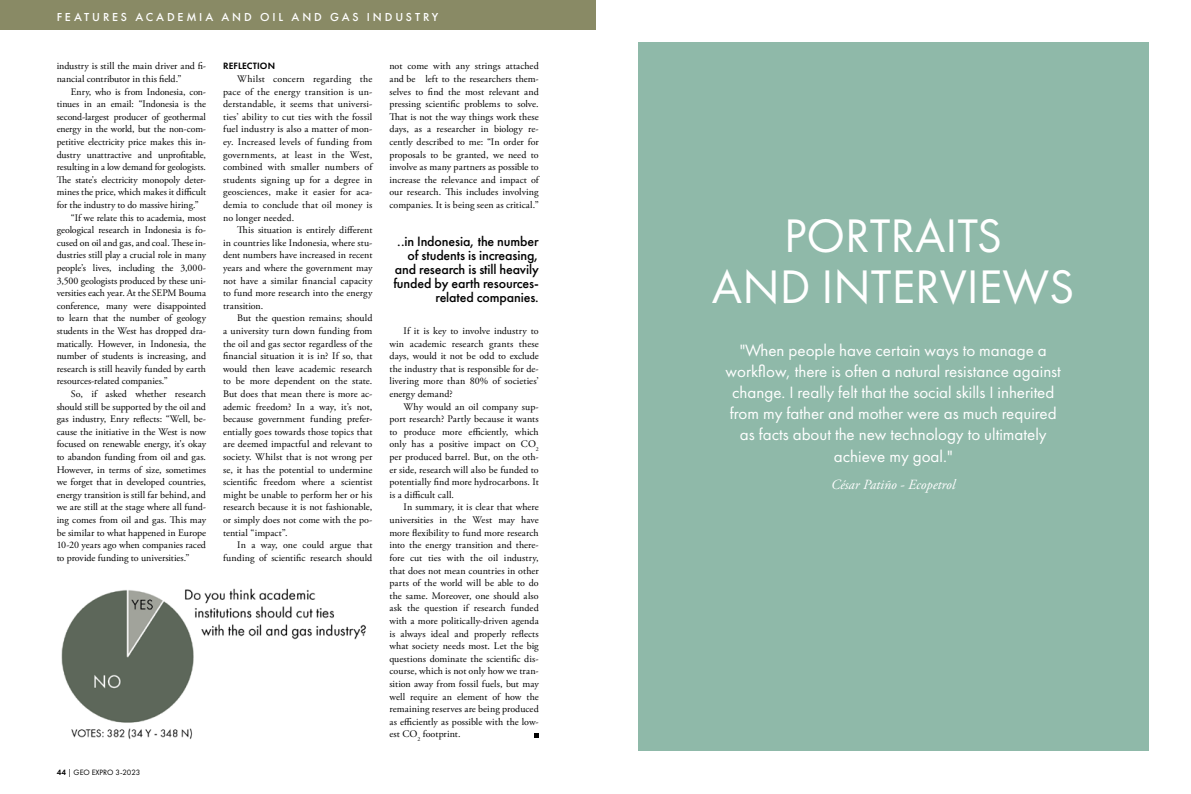
<style>
.page{position:relative;width:1191px;height:794px;background:#fff}
.page>*{position:absolute;margin:0;border:0;box-sizing:border-box;transform-origin:0 0}
.t1{font:48.8px/51px "Futura PT";color:#fff;text-align:center}
.t2{font:17px/21.2px "Futura PT";color:#fff;text-align:center}
.t3{font:500 14px/14px "Futura PT";letter-spacing:-.01em;color:#000;text-align:right}
.t4{font:italic 14px "Adobe Garamond Pro";color:#fff}
.t5{font:500 12px "Futura PT";letter-spacing:.235em;color:#fff}
.t6{font:10px/12.6px "Adobe Garamond Pro";color:#000;text-align:justify}
.t7{font:600 9.5px "Futura PT";letter-spacing:.01em;color:#000}
.t8{font:8px "Futura PT";color:#000}
.s1{font-weight:600}
</style>
<div class="page">
<div style="left:0;top:0;width:595px;height:29px;background:#898a65"></div>
<div style="left:638px;top:43px;width:510px;height:708px;background:#8fb9a9"></div>
<svg style="left:534px;top:733px;width:5px;height:4px"></svg>
<img style="left:61px;top:588px;width:305px;height:151px">
<p class="t5" style="left:57px;top:10px;width:105px">LOREM YPSUM</p>
<p class="t5" style="left:57px;top:10px;width:383px">FEATURES ACADEMIA AND OIL AND GAS INDUSTRY</p>
<p class="t5" style="left:135px;top:10px;width:28px">XXX</p>
<p class="t6" style="left:57px;top:60px;width:151px">industry is still the main driver and fi&shy;nancial contributor in this field.”</p>
<p class="t6" style="left:71px;top:85px;width:137px">Enry, who is from Indonesia, con-</p>
<p class="t6" style="left:57px;top:98px;width:151px">tinues in an email: “Indonesia is the</p>
<p class="t6" style="left:57px;top:111px;width:151px">second-largest producer of geothermal</p>
<p class="t6" style="left:57px;top:123px;width:151px">energy in the world, but the non-com-</p>
<p class="t6" style="left:57px;top:136px;width:151px">petitive electricity price makes this in-</p>
<p class="t6" style="left:57px;top:148px;width:151px">dustry unattractive and unprofitable,</p>
<p class="t6" style="left:57px;top:161px;width:151px">resulting in a low demand for geologists.</p>
<p class="t6" style="left:57px;top:174px;width:151px">The state's electricity monopoly deter-</p>
<p class="t6" style="left:57px;top:186px;width:151px">mines the price, which makes it difficult</p>
<p class="t6" style="left:57px;top:199px;width:143px">for the industry to do massive hiring.”</p>
<p class="t6" style="left:71px;top:211px;width:137px">“If we relate this to academia, most</p>
<p class="t6" style="left:57px;top:224px;width:151px">geological research in Indonesia is fo-</p>
<p class="t6" style="left:57px;top:237px;width:151px">cused on oil and gas, and coal. These in-</p>
<p class="t6" style="left:57px;top:249px;width:151px">dustries still play a crucial role in many</p>
<p class="t6" style="left:57px;top:262px;width:151px">people’s lives, including the 3,000-</p>
<p class="t6" style="left:57px;top:274px;width:151px">3,500 geologists produced by these uni-</p>
<p class="t6" style="left:57px;top:287px;width:151px">versities each year. At the SEPM Bouma</p>
<p class="t6" style="left:57px;top:300px;width:151px">conference, many were disappointed</p>
<p class="t6" style="left:57px;top:312px;width:151px">to learn that the number of geology</p>
<p class="t6" style="left:57px;top:325px;width:151px">students in the West has dropped dra-</p>
<p class="t6" style="left:57px;top:337px;width:151px">matically. However, in Indonesia, the</p>
<p class="t6" style="left:57px;top:350px;width:151px">number of students is increasing, and</p>
<p class="t6" style="left:57px;top:363px;width:151px">research is still heavily funded by earth</p>
<p class="t6" style="left:57px;top:375px;width:113px">resources-related companies.”</p>
<p class="t6" style="left:71px;top:388px;width:137px">So, if asked whether research</p>
<p class="t6" style="left:57px;top:400px;width:151px">should still be supported by the oil and</p>
<p class="t6" style="left:57px;top:413px;width:151px">gas industry, Enry reflects: “Well, be-</p>
<p class="t6" style="left:57px;top:426px;width:151px">cause the initiative in the West is now</p>
<p class="t6" style="left:57px;top:438px;width:151px">focused on renewable energy, it's okay</p>
<p class="t6" style="left:57px;top:451px;width:151px">to abandon funding from oil and gas.</p>
<p class="t6" style="left:57px;top:463px;width:151px">However, in terms of size, sometimes</p>
<p class="t6" style="left:57px;top:476px;width:151px">we forget that in developed countries,</p>
<p class="t6" style="left:57px;top:489px;width:151px">energy transition is still far behind, and</p>
<p class="t6" style="left:57px;top:501px;width:151px">we are still at the stage where all fund-</p>
<p class="t6" style="left:57px;top:514px;width:151px">ing comes from oil and gas. This may</p>
<p class="t6" style="left:57px;top:526px;width:151px">be similar to what happened in Europe</p>
<p class="t6" style="left:57px;top:539px;width:151px">10-20 years ago when companies raced</p>
<p class="t6" style="left:57px;top:552px;width:134px">to provide funding to universities.”</p>
<p class="t8" style="left:57px;top:767px;width:85px"><span class="s1">44</span> | GEO EXPRO 3-2023</p>
<p class="t7" style="left:223px;top:60px;width:53px">REFLECTION</p>
<p class="t6" style="left:223px;top:73px;width:151px;text-indent:14px">Whilst concern regarding the pace of the energy transition is un&shy;derstandable, it seems that universi&shy;ties’ ability to cut ties with the fossil fuel industry is also a matter of mon&shy;ey. Increased levels of funding from governments, at least in the West, combined with smaller numbers of students signing up for a degree in geosciences, make it easier for aca&shy;demia to conclude that oil money is no longer needed.</p>
<p class="t6" style="left:223px;top:224px;width:151px;text-indent:14px">This situation is entirely different in countries like Indonesia, where stu&shy;dent numbers have increased in recent years and where the government may not have a similar financial capacity to fund more research into the energy transition.</p>
<p class="t6" style="left:223px;top:312px;width:151px;text-indent:14px">But the question remains; should a university turn down funding from the oil and gas sector regardless of the financial situation it is in? If so, that would then leave academic research to be more dependent on the state.<br>But does that mean there is more ac&shy;ademic freedom? In a way, it’s not, because government funding prefer&shy;entially goes towards those topics that are deemed impactful and relevant to society. Whilst that is not wrong per se, it has the potential to undermine scientific freedom where a scientist might be unable to perform her or his research because it is not fashionable, or simply does not come with the po&shy;tential “impact”.</p>
<p class="t6" style="left:223px;top:539px;width:151px;text-align:right">In a way, one could argue that funding of scientific research should</p>
<p class="t6" style="left:389px;top:60px;width:151px">not come with any strings attached and be left to the researchers them&shy;selves to find the most relevant and pressing scientific problems to solve.<br>That is not the way things work these days, as a researcher in biology re&shy;cently described to me: “In order for proposals to be granted, we need to involve as many partners as possible to increase the relevance and impact of our research. This includes involving companies. It is being seen as critical.”</p>
<h3 class="t3" style="left:393px;top:235px;width:147px">..in Indonesia, the number of students is increasing, and research is still heavily funded by earth resources&shy;related companies.</h3>
<p class="t6" style="left:389px;top:325px;width:151px;text-indent:14px">If it is key to involve industry to win academic research grants these days, would it not be odd to exclude the industry that is responsible for de&shy;livering more than 80% of societies’ energy demand?</p>
<p class="t6" style="left:389px;top:400px;width:151px;text-indent:14px">Why would an oil company sup&shy;port research? Partly because it wants to produce more efficiently, which only has a positive impact on CO<sub>2 </sub>per produced barrel. But, on the oth&shy;er side, research will also be funded to potentially find more hydrocarbons. It is a difficult call.</p>
<p class="t6" style="left:389px;top:501px;width:151px;text-indent:14px">In summary, it is clear that where universities in the West may have more flexibility to fund more research into the energy transition and there&shy;fore cut ties with the oil industry, that does not mean countries in other parts of the world will be able to do the same. Moreover, one should also ask the question if research funded with a more politically-driven agenda is always ideal and properly reflects what society needs most. Let the big questions dominate the scientific dis&shy;course, which is not only how we tran&shy;sition away from fossil fuels, but may well require an element of how the remaining reserves are being produced as efficiently as possible with the low&shy;est CO<sub>2</sub> footprint.</p>
<h1 class="t1" style="left:712px;top:210px;width:364px">PORTRAITS<br>AND INTERVIEWS</h1>
<p class="t2" style="left:725px;top:340px;width:337px">"When people have certain ways to manage a workflow, there is often a natural resistance against change. I really felt that the social skills I inherited from my father and mother were as much required as facts about the new technology to ultimately achieve my goal."</p>
<h3 class="t4" style="left:831px;top:476px;width:126px">César Patiño - Ecopetrol</h3>
</div>
